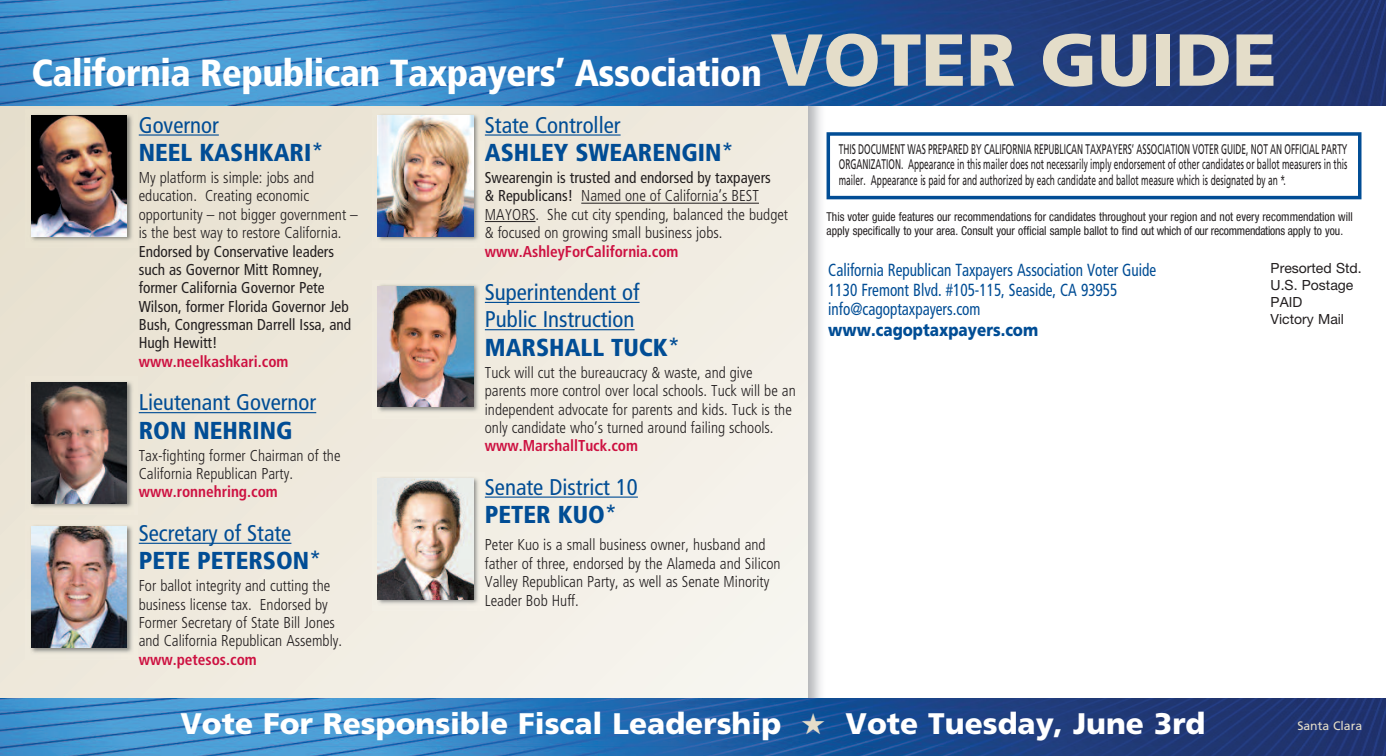
<style>
.page{position:relative;width:1386px;height:756px;background:#fff}
.page>*{position:absolute;margin:0;border:0;box-sizing:border-box;transform-origin:0 0}
.t1{font:900 condensed 37.62px "Frutiger LT Std";letter-spacing:-.015em;color:#fff}
.t2{font:900 29.75px "Frutiger LT Std";color:#fff}
.t3{font:900 condensed 24.5px "Frutiger LT Std";color:#014d95}
.t4{font:condensed 22.75px/27.3px "Frutiger LT Std";color:#014d95}
.t5{font:condensed 17.5px/19.2px "Frutiger LT Std";color:#014d95;scale:.87 1}
.t6{font:900 17.5px "Frutiger LT Std";color:#014d95;scale:.87 1}
.t7{font:300 condensed 15.75px/18.4px "Frutiger LT Std";color:#231f20}
.t8{font:condensed 15.75px/18.4px "Frutiger LT Std";color:#231f20}
.t9{font:700 condensed 15.75px "Frutiger LT Std";color:#cd1141}
.t10{font:14px/15.8px "Frutiger LT Std";color:#231f20;text-align:justify;scale:.6 1}
.t11{font:14px/16.8px "Helvetica Neue LT Std";color:#231f20}
.t12{font:condensed 12.25px/14px "Helvetica Neue LT Std";color:#231f20;scale:.95 1}
.t13{font:12.25px "Frutiger LT Std";color:#e4ddc9}
.s1{font-stretch:normal;font-size:73.5px;color:#e4ddc9}
.s2{font-weight:400}
.s3{color:#e4ddc9}
</style>
<div class="page">
<img style="left:807px;top:105px;width:23px;height:593px">
<div style="left:0;top:34px;width:807px;height:677px;background:linear-gradient(to right,#eae3d3,#f4f1e9)"></div>
<img style="left:372px;top:109px;width:112px;height:139px">
<img style="left:378px;top:116px;width:95px;height:120px">
<img style="left:0;top:698px;width:1386px;height:58px">
<img style="left:0;top:0;width:1386px;height:105px">
<div style="left:827px;top:132px;width:535px;height:67px;border:4px solid #014d95"></div>
<hr style="left:139px;top:134px;width:80px;height:2px;background:#014d95">
<hr style="left:139px;top:412px;width:177px;height:1px;background:#014d95">
<hr style="left:139px;top:543px;width:152px;height:1px;background:#014d95">
<img style="left:372px;top:280px;width:112px;height:138px">
<img style="left:378px;top:286px;width:95px;height:121px">
<img style="left:372px;top:473px;width:112px;height:138px">
<img style="left:378px;top:479px;width:95px;height:120px">
<img style="left:26px;top:109px;width:112px;height:139px">
<img style="left:32px;top:116px;width:95px;height:120px">
<img style="left:26px;top:377px;width:112px;height:138px">
<img style="left:32px;top:383px;width:95px;height:120px">
<img style="left:26px;top:521px;width:112px;height:138px">
<img style="left:32px;top:527px;width:95px;height:121px">
<hr style="left:485px;top:134px;width:136px;height:2px;background:#014d95">
<hr style="left:581px;top:203px;width:178px;height:1px;background:#231f20">
<hr style="left:485px;top:221px;width:51px;height:1px;background:#231f20">
<hr style="left:485px;top:302px;width:155px;height:1px;background:#014d95">
<hr style="left:485px;top:329px;width:150px;height:1px;background:#014d95">
<hr style="left:485px;top:497px;width:153px;height:1px;background:#014d95">
<h1 class="t1" style="left:32px;top:58px;width:1247px">California Republican Taxpayers’ Association <span class="s1">VOTER GUIDE</span></h1>
<h3 class="t4" style="left:139px;top:113px;width:82px">Governor</h3>
<h3 class="t3" style="left:139px;top:143px;width:186px">NEEL KASHKARI<span class="s2">*</span></h3>
<p class="t7" style="left:139px;top:170px;width:221px">My platform is simple: jobs and education. Creating economic opportunity – not bigger government – is the best way to restore California.</p>
<p class="t8" style="left:139px;top:243px;width:214px">Endorsed by Conservative leaders such as Governor Mitt Romney, former California Governor Pete<br>Wilson, former Florida Governor Jeb<br>Bush, Congressman Darrell Issa, and<br>Hugh Hewitt!</p>
<p class="t9" style="left:139px;top:355px;width:151px">www.neelkashkari.com</p>
<h3 class="t4" style="left:139px;top:390px;width:179px">Lieutenant Governor</h3>
<h3 class="t3" style="left:139px;top:420px;width:155px">RON NEHRING</h3>
<p class="t7" style="left:139px;top:447px;width:203px">Tax-fighting former Chairman of the<br>California Republican Party.</p>
<p class="t9" style="left:139px;top:486px;width:140px">www.ronnehring.com</p>
<h3 class="t4" style="left:139px;top:521px;width:154px">Secretary of State</h3>
<h3 class="t3" style="left:139px;top:551px;width:184px">PETE PETERSON<span class="s2">*</span></h3>
<p class="t7" style="left:139px;top:578px;width:205px">For ballot integrity and cutting the business license tax. Endorsed by Former Secretary of State Bill Jones and California Republican Assembly.</p>
<p class="t9" style="left:139px;top:653px;width:120px">www.petesos.com</p>
<h3 class="t4" style="left:485px;top:113px;width:137px">State Controller</h3>
<h3 class="t3" style="left:485px;top:143px;width:250px">ASHLEY SWEARENGIN<span class="s2">*</span></h3>
<p class="t7" style="left:485px;top:170px;width:305px"><span class="s2">Swearengin is trusted and endorsed by taxpayers<br>&amp; Republicans!</span> Named one of California’s BEST MAYORS. She cut city spending, balanced the budget &amp; focused on growing small business jobs.</p>
<p class="t9" style="left:485px;top:245px;width:195px">www.AshleyForCalifornia.com</p>
<h3 class="t4" style="left:485px;top:280px;width:156px">Superintendent of<br>Public Instruction</h3>
<h3 class="t3" style="left:485px;top:338px;width:197px">MARSHALL TUCK<span class="s2">*</span></h3>
<p class="t7" style="left:485px;top:364px;width:312px">Tuck will cut the bureaucracy &amp; waste, and give parents more control over local schools. Tuck will be an independent advocate for parents and kids. Tuck is the only candidate who’s turned around failing schools.</p>
<p class="t9" style="left:485px;top:439px;width:155px">www.MarshallTuck.com</p>
<h3 class="t4" style="left:485px;top:475px;width:155px">Senate District 10</h3>
<h3 class="t3" style="left:485px;top:505px;width:134px">PETER KUO<span class="s2">*</span></h3>
<p class="t7" style="left:485px;top:536px;width:297px;line-height:18.9px">Peter Kuo is a small business owner, husband and father of three, endorsed by the Alameda and Silicon Valley Republican Party, as well as Senate Minority Leader Bob Huff.</p>
<p class="t10" style="left:839px;top:142px;width:849px">THIS DOCUMENT WAS PREPARED BY CALIFORNIA REPUBLICAN TAXPAYERS’ ASSOCIATION VOTER GUIDE, NOT AN OFFICIAL PARTY ORGANIZATION. Appearance in this mailer does not necessarily imply endorsement of other candidates or ballot measurers in this mailer. Appearance is paid for and authorized by each candidate and ballot measure which is designated by an *.</p>
<p class="t12" style="left:827px;top:211px;width:555px">This voter guide features our recommendations for candidates throughout your region and not every recommendation will apply specifically to your area. Consult your official sample ballot to find out which of our recommendations apply to you.</p>
<p class="t5" style="left:828px;top:262px;width:379px">California Republican Taxpayers Association Voter Guide<br>1130 Fremont Blvd. #105-115, Seaside, CA 93955 info@cagoptaxpayers.com</p>
<p class="t6" style="left:828px;top:323px;width:243px">www.cagoptaxpayers.com</p>
<p class="t11" style="left:1271px;top:261px;width:93px">Presorted Std.<br>U.S. Postage<br>PAID<br>Victory Mail</p>
<h2 class="t2" style="left:181px;top:712px;width:1026px">Vote For Responsible Fiscal Leadership <span class="s3">★</span> Vote Tuesday, June 3rd</h2>
<p class="t13" style="left:1297px;top:721px;width:67px">Santa Clara</p>
</div>
